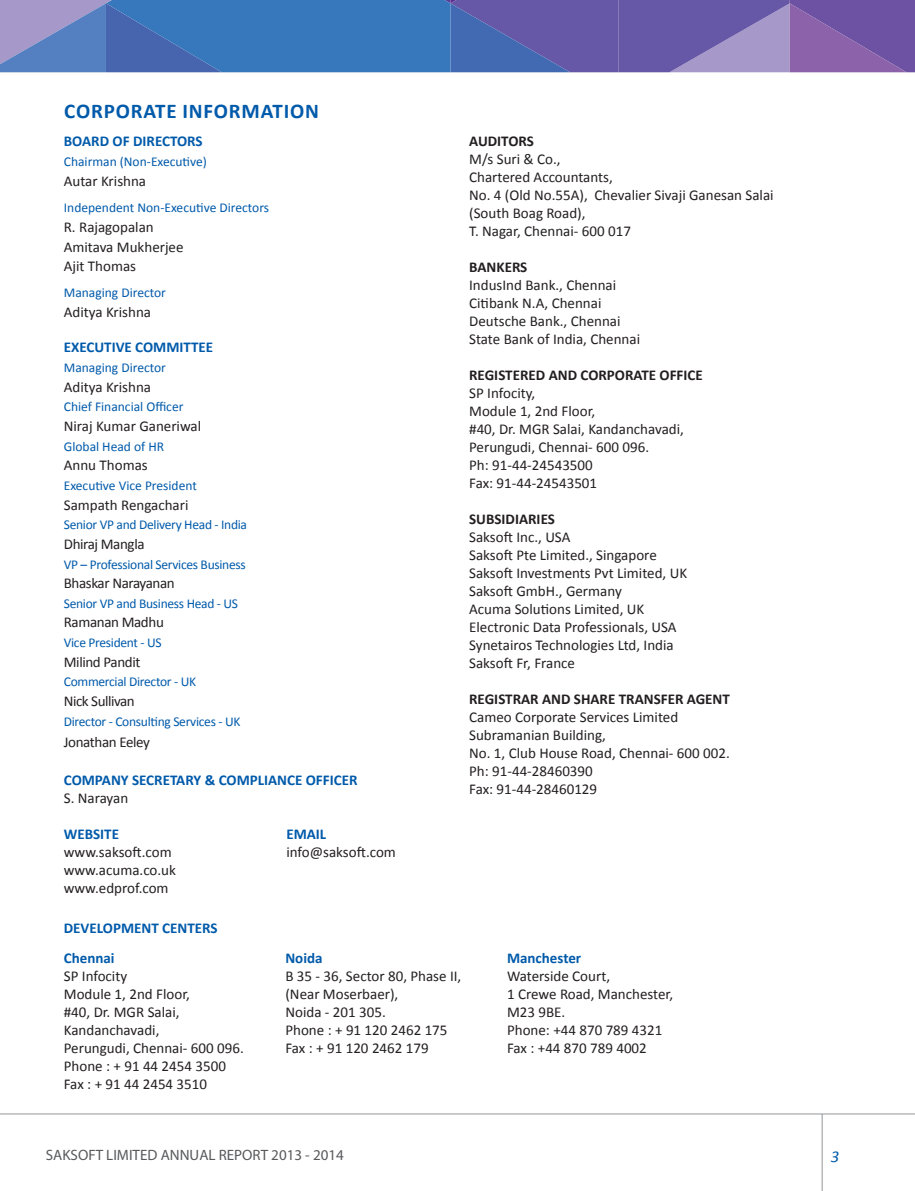
<style>
.page{position:relative;width:915px;height:1191px;background:#fff}
.page>*{position:absolute;margin:0;border:0;box-sizing:border-box;transform-origin:0 0}
.t1{font:700 21px "Calibri";letter-spacing:.04em;color:#005aaa}
.t2{font:italic 16.5px "Calibri";color:#005aaa}
.t3{font:15px/18px "Calibri";color:#231f20}
.t4{font:700 15px/30px "Calibri";color:#005aaa}
.t5{font:700 15px "Calibri";color:#231f20}
.t6{font:15px "Calibri";letter-spacing:-.025em;color:#231f20}
.t7{font:15px "Myriad Pro";color:#58595b}
.t8{font:15px "Calibri";letter-spacing:-.03em;color:#231f20}
.t9{font:13.5px "Calibri";letter-spacing:-.02em;color:#005aaa}
.t10{font:13.5px "Calibri";color:#005aaa}
</style>
<div class="page">
<hr style="left:0;top:1113px;width:914px;height:1px;background:#939598">
<hr style="left:821px;top:1114px;width:1px;height:76px;background:#939598">
<svg style="left:0;top:0;width:914px;height:72px;background:#5c6eb4"></svg>
<h1 class="t1" style="left:64px;top:102px;width:256px">CORPORATE INFORMATION</h1>
<p class="t4" style="left:64px;top:127px;width:140px">BOARD OF DIRECTORS</p>
<p class="t10" style="left:64px;top:156px;width:145px">Chairman (Non-Executive)</p>
<p class="t3" style="left:64px;top:173px;width:84px">Autar Krishna</p>
<p class="t10" style="left:64px;top:202px;width:207px">Independent Non-Executive Directors</p>
<p class="t3" style="left:64px;top:218px;width:121px;line-height:19.6px">R. Rajagopalan<br>Amitava Mukherjee<br>Ajit Thomas</p>
<p class="t10" style="left:64px;top:287px;width:104px">Managing Director</p>
<p class="t3" style="left:64px;top:304px;width:89px">Aditya Krishna</p>
<p class="t4" style="left:64px;top:333px;width:151px">EXECUTIVE COMMITTEE</p>
<p class="t10" style="left:64px;top:362px;width:104px">Managing Director</p>
<p class="t3" style="left:64px;top:379px;width:89px">Aditya Krishna</p>
<p class="t10" style="left:64px;top:401px;width:121px">Chief Financial Officer</p>
<p class="t3" style="left:64px;top:418px;width:139px">Niraj Kumar Ganeriwal</p>
<p class="t10" style="left:64px;top:440px;width:102px">Global Head of HR</p>
<p class="t3" style="left:64px;top:457px;width:85px">Annu Thomas</p>
<p class="t10" style="left:64px;top:480px;width:134px">Executive Vice President</p>
<p class="t3" style="left:64px;top:497px;width:126px">Sampath Rengachari</p>
<p class="t9" style="left:64px;top:519px;width:185px">Senior VP and Delivery Head - India</p>
<p class="t6" style="left:64px;top:538px;width:82px">Dhiraj Mangla</p>
<p class="t9" style="left:64px;top:558px;width:183px">VP – Professional Services Business</p>
<p class="t6" style="left:64px;top:577px;width:112px">Bhaskar Narayanan</p>
<p class="t9" style="left:64px;top:598px;width:176px">Senior VP and Business Head - US</p>
<p class="t6" style="left:64px;top:616px;width:101px">Ramanan Madhu</p>
<p class="t9" style="left:64px;top:637px;width:99px">Vice President - US</p>
<p class="t6" style="left:64px;top:655px;width:78px">Milind Pandit</p>
<p class="t9" style="left:64px;top:676px;width:134px">Commercial Director - UK</p>
<p class="t8" style="left:64px;top:695px;width:72px">Nick Sullivan</p>
<p class="t9" style="left:64px;top:715px;width:178px">Director - Consulting Services - UK</p>
<p class="t6" style="left:64px;top:735px;width:88px">Jonathan Eeley</p>
<p class="t4" style="left:64px;top:766px;width:295px">COMPANY SECRETARY &amp; COMPLIANCE OFFICER</p>
<p class="t3" style="left:64px;top:790px;width:66px">S. Narayan</p>
<p class="t4" style="left:64px;top:820px;width:57px">WEBSITE</p>
<p class="t3" style="left:64px;top:844px;width:114px">www.saksoft.com www.acuma.co.uk www.edprof.com</p>
<p class="t4" style="left:286px;top:820px;width:41px">EMAIL</p>
<p class="t3" style="left:286px;top:844px;width:111px">info@saksoft.com</p>
<p class="t5" style="left:469px;top:135px;width:66px">AUDITORS</p>
<p class="t3" style="left:469px;top:151px;width:306px">M/s Suri &amp; Co.,<br>Chartered Accountants,<br>No. 4 (Old No.55A), Chevalier Sivaji Ganesan Salai (South Boag Road),<br>T. Nagar, Chennai- 600 017</p>
<p class="t5" style="left:469px;top:261px;width:60px">BANKERS</p>
<p class="t3" style="left:469px;top:277px;width:172px">IndusInd Bank., Chennai<br>Citibank N.A, Chennai<br>Deutsche Bank., Chennai<br>State Bank of India, Chennai</p>
<p class="t5" style="left:469px;top:369px;width:235px">REGISTERED AND CORPORATE OFFICE</p>
<p class="t3" style="left:469px;top:385px;width:216px">SP Infocity,<br>Module 1, 2nd Floor,<br>#40, Dr. MGR Salai, Kandanchavadi,<br>Perungudi, Chennai- 600 096.<br>Ph: 91-44-24543500<br>Fax: 91-44-24543501</p>
<p class="t5" style="left:469px;top:513px;width:87px">SUBSIDIARIES</p>
<p class="t3" style="left:469px;top:529px;width:219px">Saksoft Inc., USA<br>Saksoft Pte Limited., Singapore<br>Saksoft Investments Pvt Limited, UK<br>Saksoft GmbH., Germany<br>Acuma Solutions Limited, UK<br>Electronic Data Professionals, USA<br>Synetairos Technologies Ltd, India<br>Saksoft Fr, France</p>
<p class="t5" style="left:469px;top:693px;width:262px">REGISTRAR AND SHARE TRANSFER AGENT</p>
<p class="t3" style="left:469px;top:709px;width:262px">Cameo Corporate Services Limited<br>Subramanian Building,<br>No. 1, Club House Road, Chennai- 600 002.<br>Ph: 91-44-28460390<br>Fax: 91-44-28460129</p>
<p class="t4" style="left:64px;top:914px;width:155px">DEVELOPMENT CENTERS<br>Chennai</p>
<p class="t3" style="left:64px;top:968px;width:181px">SP Infocity<br>Module 1, 2nd Floor,<br>#40, Dr. MGR Salai,<br>Kandanchavadi,<br>Perungudi, Chennai- 600 096.<br>Phone : + 91 44 2454 3500<br>Fax : + 91 44 2454 3510</p>
<p class="t4" style="left:285px;top:944px;width:39px">Noida</p>
<p class="t3" style="left:285px;top:968px;width:177px">B 35 - 36, Sector 80, Phase II, (Near Moserbaer),<br>Noida - 201 305.<br>Phone : + 91 120 2462 175<br>Fax : + 91 120 2462 179</p>
<p class="t4" style="left:507px;top:944px;width:76px">Manchester</p>
<p class="t3" style="left:507px;top:968px;width:168px">Waterside Court,<br>1 Crewe Road, Manchester,<br>M23 9BE.<br>Phone: +44 870 789 4321<br>Fax : +44 870 789 4002</p>
<p class="t7" style="left:46px;top:1146px;width:299px">SAKSOFT LIMITED ANNUAL REPORT 2013 - 2014</p>
<p class="t2" style="left:830px;top:1149px;width:10px">3</p>
</div>
